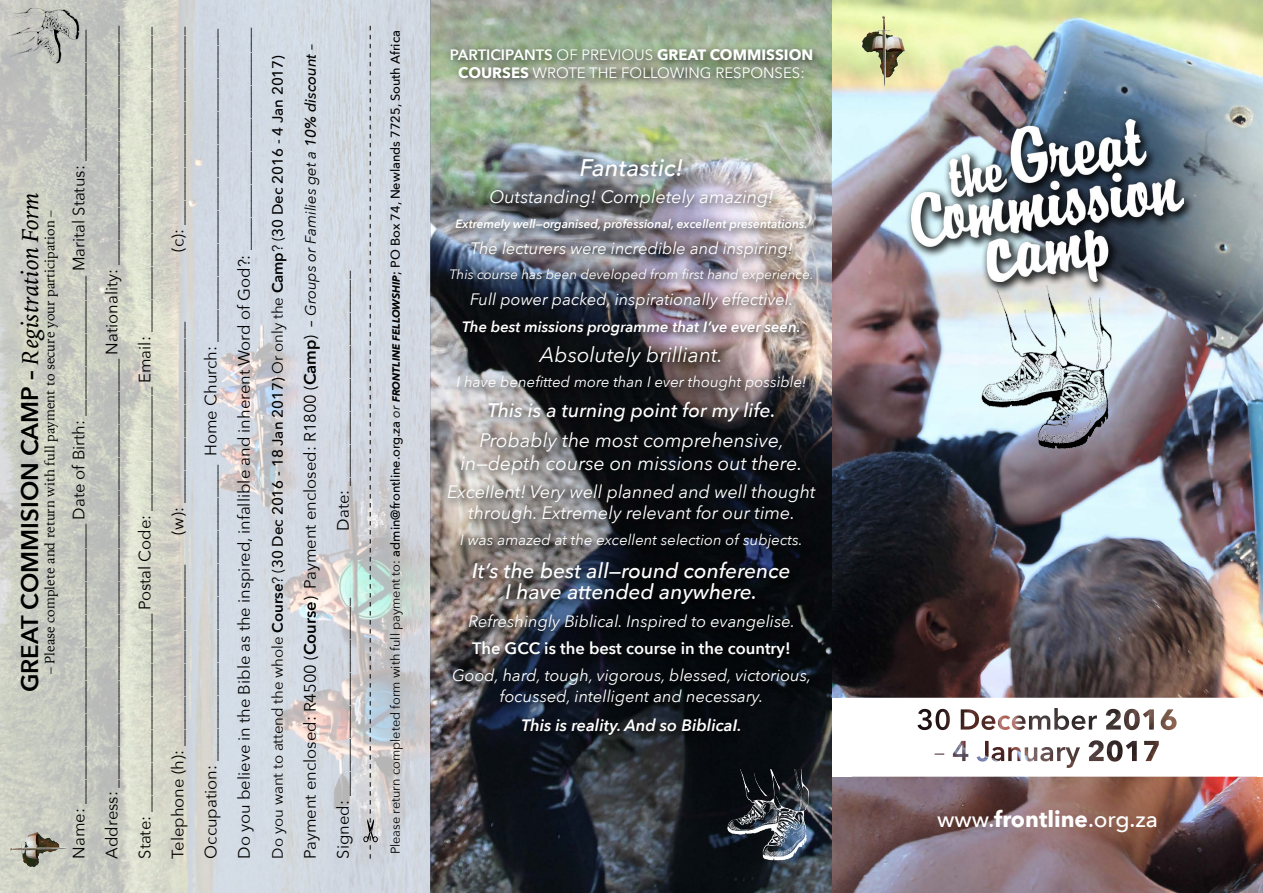
<style>
.page{position:relative;width:1263px;height:893px;background:#fff}
.page>*{position:absolute;margin:0;border:0;box-sizing:border-box;transform-origin:0 0}
.t1{font:600 24px "Avenir Next";color:#000}
.t2{font:italic 500 24px "Avenir Next";color:#fff}
.t3{font:500 22.5px "Avenir Next";color:#fff}
.t4{font:italic 500 21px/21px "Avenir Next";color:#fff;text-align:center}
.t5{font:italic 21px "Avenir Next";color:#fff}
.t6{font:italic 19.5px/22.5px "Avenir Next";color:#fff;text-align:center}
.t7{font:italic 500 19.5px "Avenir Next";color:#fff}
.t8{font:italic 18px/21px "Avenir Next";color:#fff;text-align:center}
.t9{font:16.5px/33px "Avenir Next";color:#000}
.t10{font:italic 16.5px/21px "Avenir Next";color:#fff;text-align:center}
.t11{font:600 16.5px "Avenir Next";color:#fff}
.t12{font:italic 600 16.5px "Avenir Next";color:#fff}
.t13{font:italic 15px "Avenir Next";color:#fff}
.t14{font:500 15px "Avenir Next";color:#000}
.t15{font:15px/18px "Avenir Next";color:#fff;text-align:center}
.t16{font:italic 600 15px "Avenir Next";color:#fff}
.t17{font:13.5px "Iowan Old Style";color:#000}
.t18{font:italic 13.5px "Avenir Next";color:#fff}
.t19{font:500 12.75px "Avenir Next";color:#000}
.t20{font:italic 600 12px "Avenir Next";color:#fff}
.s1{font-family:"Iowan Old Style";font-weight:400;font-style:italic}
.s2{font-weight:400}
.s3{font-weight:600}
.s4{font-style:italic}
.s5{font-style:italic;font-size:15px}
.s6{font-weight:500;font-style:italic;font-size:15px}
.s7{font-weight:400;font-style:italic}
.s8{font-weight:700;font-style:italic;font-size:10.5px}
.s9{font-weight:700}
</style>
<div class="page">
<img style="left:0;top:0;width:1263px;height:893px">
<div style="left:442px;top:44px;width:385px;height:702px;background:#000;opacity:.55"></div>
<svg style="left:363px;top:26px;width:15px;height:833px;background:#c7cdd3"></svg>
<div style="left:906px;top:114px;width:289px;height:179px;background:#000;opacity:.8"></div>
<img style="left:912px;top:120px;width:271px;height:162px">
<img style="left:10px;top:831px;width:57px;height:36px">
<img style="left:6px;top:6px;width:74px;height:58px">
<img style="left:978px;top:282px;width:139px;height:171px">
<img style="left:725px;top:769px;width:87px;height:94px">
<img style="left:861px;top:16px;width:45px;height:70px">
<div style="left:832px;top:698px;width:20px;height:79px;background:#fff"></div>
<svg style="left:852px;top:698px;width:411px;height:79px"></svg>
<h1 class="t1" style="left:9px;top:692px;width:502px;rotate:-90deg">GREAT COMMISION CAMP – <span class="s1">Registration Form</span></h1>
<p class="t17" style="left:38px;top:674px;width:466px;rotate:-90deg">– Please complete and return with full payment to secure your participation –</p>
<p class="t9" style="left:62px;top:859px;width:834px;rotate:-90deg">Name: __________________________________ Date of Birth: _________________ Marital Status: ________________ Address: ____________________________________________________ Nationality: _____________________________ State: ________________________ Postal Code: _______________ Email: _____________________________________ Telephone (h): ______________________</p>
<p class="t9" style="left:161px;top:859px;width:833px;text-align:justify;text-indent:606px;rotate:-90deg">(c): ________________________ Occupation: ____________________________________ Home Church: ______________________________________ Do you believe in the Bible as the inspired, infallible and inherent Word of God?: ___________________________</p>
<p class="t9" style="left:161px;top:535px;width:214px;rotate:-90deg">(w): ______________________</p>
<p class="t14" style="left:265px;top:859px;width:805px;rotate:-90deg"><span class="s2">Do you want to attend the whole</span> <span class="s3">Course</span><span class="s2">? (</span>30 Dec 2016 - 18 Jan 2017) <span class="s2">Or only the</span> <span class="s3">Camp</span><span class="s2">? (</span>30 Dec 2016 - 4 Jan 2017)</p>
<p class="t9" style="left:293px;top:859px;width:816px;rotate:-90deg">Payment enclosed: R4500 (<span class="s3">Course</span>) Payment enclosed: R1800 (<span class="s3">Camp</span>) <span class="s4">–</span> <span class="s5">Groups or Families get a</span> <span class="s6">10% discount</span> <span class="s5">–<br></span>Signed: ________________________</p>
<p class="t9" style="left:326px;top:530px;width:261px;rotate:-90deg">Date: __________________________</p>
<p class="t19" style="left:384px;top:854px;width:826px;rotate:-90deg"><span class="s2">Please return completed form with full payment to:</span> admin@frontline.org.za <span class="s7">or</span> <span class="s8">FRONTLINE FELLOWSHIP</span>; PO Box 74, Newlands 7725, South Africa</p>
<p class="t15" style="left:450px;top:45px;width:365px"><span class="s3">PARTICIPANTS</span> OF PREVIOUS <span class="s9">GREAT COMMISSION<br>COURSES</span> WROTE THE FOLLOWING RESPONSES:</p>
<h1 class="t2" style="left:580px;top:147px;width:105px">Fantastic!</h1>
<p class="t8" style="left:489px;top:185px;width:286px">Outstanding! Completely amazing!</p>
<p class="t20" style="left:455px;top:214px;width:353px">Extremely well—organised, professional, excellent presentations.</p>
<p class="t10" style="left:470px;top:237px;width:324px">The lecturers were incredible and inspiring!</p>
<p class="t18" style="left:449px;top:263px;width:366px">This course has been developed from first hand experience.</p>
<p class="t10" style="left:470px;top:288px;width:325px">Full power packed, inspirationally effectivel.</p>
<p class="t16" style="left:462px;top:314px;width:340px">The best missions programme that I’ve ever seen.</p>
<p class="t5" style="left:540px;top:337px;width:185px">AbsoluteIy brilliant.</p>
<p class="t13" style="left:457px;top:369px;width:351px">I have benefitted more than I ever thought possible!</p>
<p class="t7" style="left:488px;top:394px;width:290px">This is a turning point for my life.</p>
<p class="t6" style="left:460px;top:428px;width:344px">Probably the most comprehensive, in—depth course on missions out there.</p>
<p class="t8" style="left:447px;top:481px;width:370px">ExceIIent! Very well planned and well thought through. Extremely relevant for our time.</p>
<p class="t13" style="left:460px;top:527px;width:344px">I was amazed at the excellent selection of subjects.</p>
<p class="t4" style="left:472px;top:559px;width:320px">It’s the best all—round conference<br>I have attended anywhere.</p>
<p class="t10" style="left:468px;top:610px;width:328px">Refreshingly Biblical. Inspired to evangelise.</p>
<p class="t11" style="left:472px;top:634px;width:320px">The GCC is the best course in the country!</p>
<p class="t10" style="left:452px;top:664px;width:361px">Good, hard, tough, vigorous, blessed, victorious, focussed, intelligent and necessary.</p>
<p class="t12" style="left:522px;top:711px;width:222px">This is reality. And so BiblicaI.</p>
<h2 class="t3" style="left:937px;top:800px;width:222px">www.<span class="s9">frontline</span>.org.za</h2>
</div>
